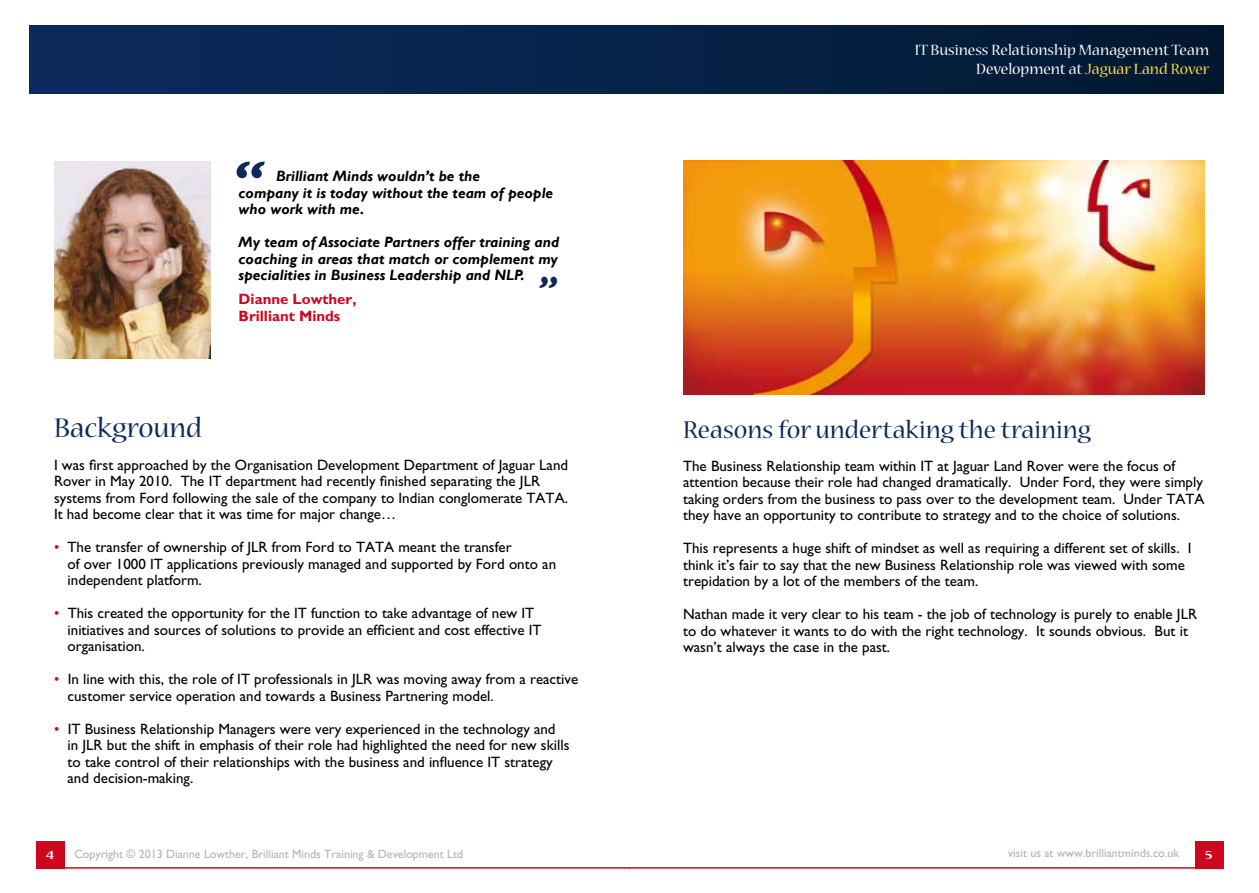
<style>
.page{position:relative;width:1259px;height:893px;background:#fff}
.page>*{position:absolute;margin:0;border:0;box-sizing:border-box;transform-origin:0 0}
.t1{font:italic 700 57.6px "Gill Sans";color:#0b295a}
.t2{font:italic 700 36px "Gill Sans";color:#0b295a}
.t3{font:30px "Nueva";color:#0b295a}
.t4{font:27px "Nueva";color:#0b295a}
.t5{font:16.5px/19.8px "Nueva";color:#fff;text-align:right}
.t6{font:15px/16.5px "Gill Sans";color:#000}
.t7{font:italic 700 15px/16.5px "Gill Sans";color:#000}
.t8{font:700 15px/16.5px "Gill Sans";color:#cd071e}
.t9{font:700 expanded 13.5px "Nueva";color:#fff}
.t10{font:12px "Gill Sans";color:#b1b3b4}
.s1{color:#cd071e}
.s2{color:#ffe147}
</style>
<div class="page">
<div style="left:36px;top:841px;width:28px;height:28px;background:#cd071e"></div>
<hr style="left:62px;top:867px;width:567px;height:2px;background:#cd071e">
<div style="left:30px;top:25px;width:599px;height:68px;background:#092754"></div>
<div style="left:1194px;top:841px;width:29px;height:28px;background:#cd071e"></div>
<hr style="left:629px;top:867px;width:581px;height:2px;background:#cd071e">
<div style="left:629px;top:25px;width:594px;height:68px;background:#041e3c"></div>
<img style="left:683px;top:161px;width:522px;height:233px">
<img style="left:54px;top:161px;width:157px;height:197px">
<h1 class="t1" style="left:233px;top:149px;width:30px">“</h1>
<p class="t7" style="left:239px;top:168px;width:316px;text-indent:38px">Brilliant Minds wouldn’t be the<br>company it is today without the team of people who work with me.</p>
<p class="t7" style="left:239px;top:234px;width:322px;text-align:justify">My team of Associate Partners offer training and coaching in areas that match or complement my specialities in Business Leadership and NLP.</p>
<p class="t8" style="left:239px;top:291px;width:119px">Dianne Lowther,<br>Brilliant Minds</p>
<h2 class="t2" style="left:538px;top:269px;width:19px">”</h2>
<h3 class="t3" style="left:54px;top:414px;width:149px">Background</h3>
<p class="t6" style="left:54px;top:456px;width:515px">I was first approached by the Organisation Development Department of Jaguar Land Rover in May 2010. The IT department had recently finished separating the JLR systems from Ford following the sale of the company to Indian conglomerate TATA.<br>It had become clear that it was time for major change…</p>
<p class="t6" style="left:68px;top:539px;width:490px;text-indent:-14px"><span class="s1">•</span> The transfer of ownership of JLR from Ford to TATA meant the transfer<br>of over 1000 IT applications previously managed and supported by Ford onto an independent platform.</p>
<p class="t6" style="left:68px;top:605px;width:475px;text-indent:-14px"><span class="s1">•</span> This created the opportunity for the IT function to take advantage of new IT initiatives and sources of solutions to provide an efficient and cost effective IT organisation.</p>
<p class="t6" style="left:68px;top:671px;width:512px;text-indent:-14px"><span class="s1">•</span> In line with this, the role of IT professionals in JLR was moving away from a reactive customer service operation and towards a Business Partnering model.</p>
<p class="t6" style="left:68px;top:720px;width:503px;text-indent:-14px"><span class="s1">•</span> IT Business Relationship Managers were very experienced in the technology and in JLR but the shift in emphasis of their role had highlighted the need for new skills to take control of their relationships with the business and influence IT strategy and decision-making.</p>
<p class="t5" style="left:914px;top:41px;width:296px">IT Business Relationship Management Team<br>Development at <span class="s2">Jaguar Land Rover</span></p>
<h3 class="t4" style="left:683px;top:417px;width:409px">Reasons for undertaking the training</h3>
<p class="t6" style="left:683px;top:457px;width:523px">The Business Relationship team within IT at Jaguar Land Rover were the focus of attention because their role had changed dramatically. Under Ford, they were simply taking orders from the business to pass over to the development team. Under TATA they have an opportunity to contribute to strategy and to the choice of solutions.</p>
<p class="t6" style="left:683px;top:540px;width:510px">This represents a huge shift of mindset as well as requiring a different set of skills. I think it’s fair to say that the new Business Relationship role was viewed with some trepidation by a lot of the members of the team.</p>
<p class="t6" style="left:683px;top:606px;width:515px">Nathan made it very clear to his team - the job of technology is purely to enable JLR to do whatever it wants to do with the right technology. It sounds obvious. But it wasn’t always the case in the past.</p>
<p class="t10" style="left:74px;top:847px;width:390px">Copyright © 2013 Dianne Lowther, Brilliant Minds Training &amp; Development Ltd</p>
<p class="t10" style="left:1008px;top:846px;width:173px">visit us at www.brilliantminds.co.uk</p>
<p class="t9" style="left:46px;top:848px;width:10px">4</p>
<p class="t9" style="left:1205px;top:848px;width:9px">5</p>
</div>
